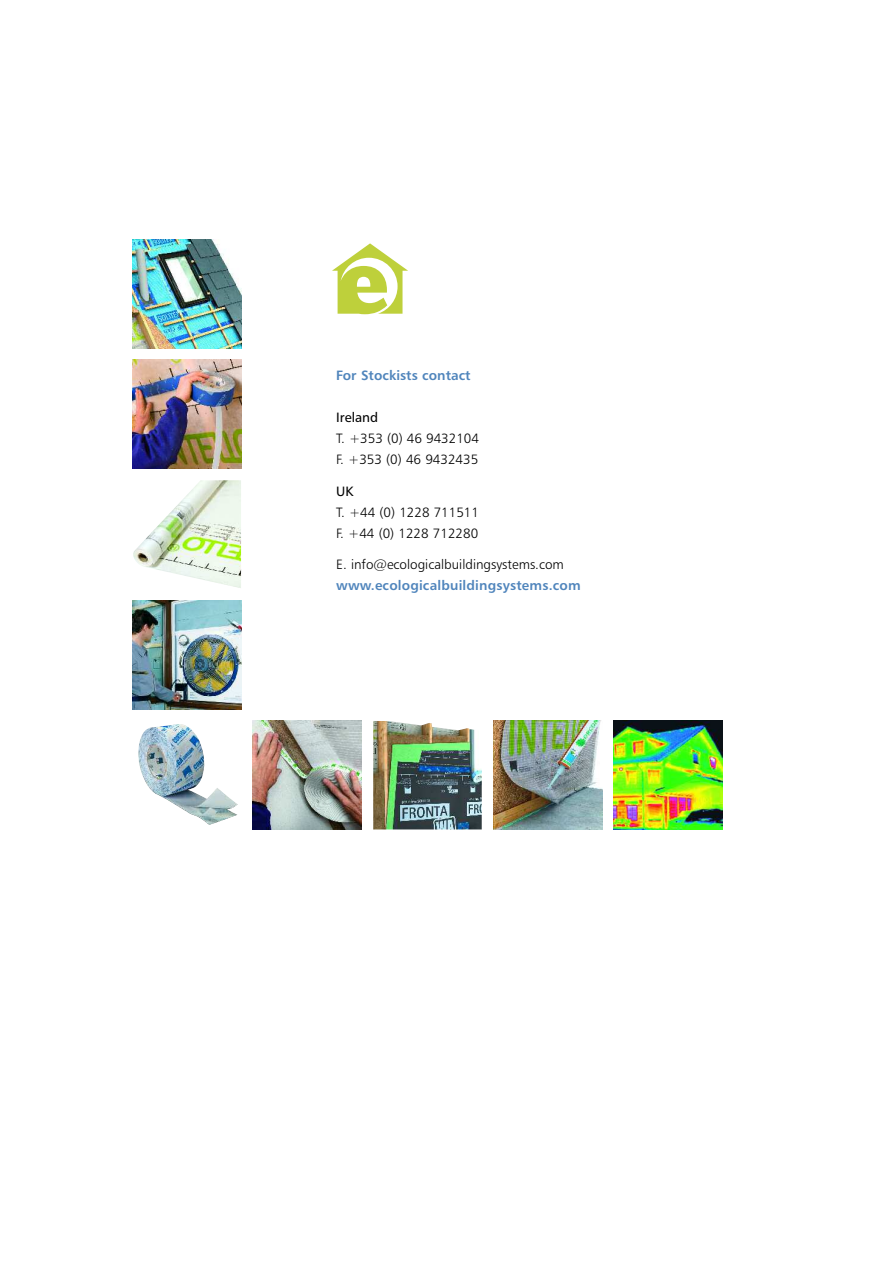
<style>
.page{position:relative;width:893px;height:1263px;background:#fff}
.page>*{position:absolute;margin:0;border:0;box-sizing:border-box;transform-origin:0 0}
.t1{font:13.5px/21px "Humanist 777 BT Light B";color:#000}
.t2{font:13.5px "Humanist 777 BT Bold B";letter-spacing:.01em;color:#5085bc}
.t3{font:13.5px "Humanist 777 BT Roman B";color:#000}
</style>
<div class="page">
<img style="left:133px;top:240px;width:108px;height:108px">
<img style="left:138px;top:724px;width:100px;height:101px">
<img style="left:614px;top:721px;width:108px;height:108px">
<img style="left:133px;top:480px;width:108px;height:108px">
<img style="left:133px;top:360px;width:108px;height:108px">
<img style="left:133px;top:601px;width:108px;height:108px">
<img style="left:373px;top:721px;width:109px;height:108px">
<img style="left:494px;top:721px;width:108px;height:108px">
<img style="left:253px;top:721px;width:108px;height:108px">
<svg style="left:332px;top:243px;width:76px;height:71px"></svg>
<p class="t2" style="left:336px;top:370px;width:136px">For Stockists contact</p>
<p class="t3" style="left:336px;top:412px;width:43px">Ireland</p>
<p class="t1" style="left:336px;top:429px;width:144px">T. +353 (0) 46 9432104<br>F. +353 (0) 46 9432435</p>
<p class="t3" style="left:336px;top:486px;width:19px">UK</p>
<p class="t1" style="left:336px;top:503px;width:144px">T. +44 (0) 1228 711511<br>F. +44 (0) 1228 712280</p>
<p class="t1" style="left:336px;top:555px;width:229px">E. info@ecologicalbuildingsystems.com</p>
<p class="t2" style="left:336px;top:580px;width:246px">www.ecologicalbuildingsystems.com</p>
</div>
